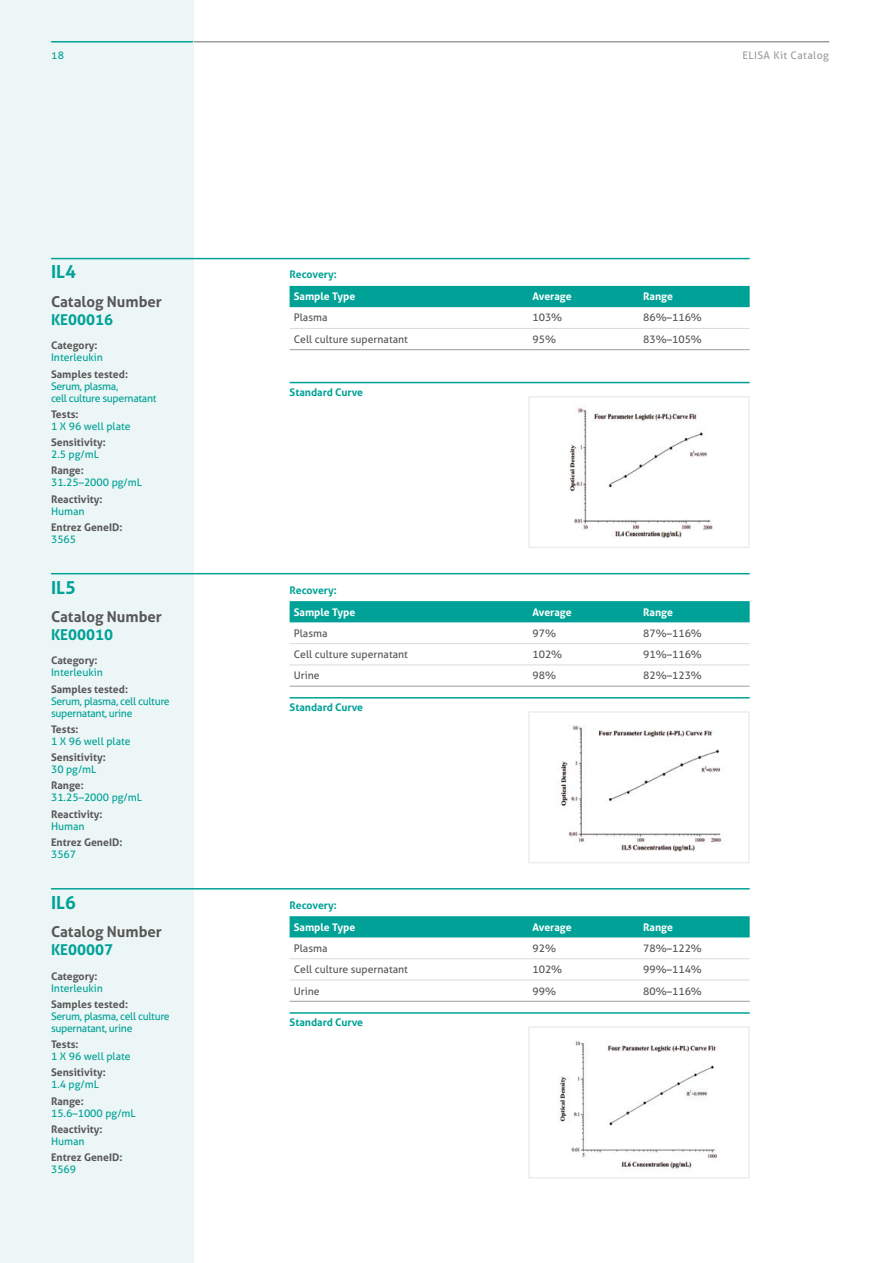
<style>
.page{position:relative;width:893px;height:1263px;background:#fff}
.page>*{position:absolute;margin:0;border:0;box-sizing:border-box;transform-origin:0 0}
.t1{font:700 18px "Aller";color:#00a297}
.t2{font:700 15px "Aller";color:#575756}
.t3{font:700 15px "Aller";color:#00a297}
.t4{font:700 10.5px "Aller";color:#575756}
.t5{font:10.5px "Aller";color:#575756}
.t6{font:10.5px "Aller";letter-spacing:-.005em;color:#00a297}
.t7{font:10.5px/12px "Aller";letter-spacing:-.03em;color:#00a297}
.t8{font:700 10.5px "Aller";color:#fff}
.t9{font:700 10.5px "Aller";color:#00a297}
.t10{font:10.5px "Aller";letter-spacing:.04em;color:#9d9d9c}
</style>
<div class="page">
<hr style="left:51px;top:41px;width:778px;height:2px;background:#9d9d9c">
<div style="left:0;top:0;width:193px;height:1263px;background:#edf6f6"></div>
<div style="left:290px;top:916px;width:460px;height:21px;background:#00a297"></div>
<hr style="left:290px;top:958px;width:238px;height:1px;background:#dadada">
<hr style="left:528px;top:958px;width:111px;height:1px;background:#dadada">
<hr style="left:639px;top:958px;width:111px;height:1px;background:#dadada">
<hr style="left:290px;top:980px;width:238px;height:1px;background:#dadada">
<hr style="left:528px;top:980px;width:111px;height:1px;background:#dadada">
<hr style="left:639px;top:980px;width:111px;height:1px;background:#dadada">
<hr style="left:290px;top:1001px;width:238px;height:1px;background:#9d9d9c">
<hr style="left:528px;top:1001px;width:111px;height:1px;background:#9d9d9c">
<hr style="left:639px;top:1001px;width:111px;height:1px;background:#9d9d9c">
<div style="left:290px;top:286px;width:460px;height:21px;background:#00a297"></div>
<hr style="left:290px;top:328px;width:238px;height:1px;background:#dadada">
<hr style="left:528px;top:328px;width:111px;height:1px;background:#dadada">
<hr style="left:639px;top:328px;width:111px;height:1px;background:#dadada">
<hr style="left:290px;top:349px;width:238px;height:1px;background:#9d9d9c">
<hr style="left:528px;top:349px;width:111px;height:1px;background:#9d9d9c">
<hr style="left:639px;top:349px;width:111px;height:1px;background:#9d9d9c">
<hr style="left:51px;top:258px;width:699px;height:1px;background:#00a297">
<hr style="left:51px;top:573px;width:699px;height:1px;background:#00a297">
<hr style="left:51px;top:888px;width:699px;height:1px;background:#00a297">
<img style="left:559px;top:725px;width:163px;height:127px">
<div style="left:528px;top:711px;width:222px;height:152px;border:2px solid #ededed"></div>
<hr style="left:290px;top:697px;width:460px;height:1px;background:#00a297">
<hr style="left:51px;top:41px;width:142px;height:2px;background:#00a297">
<div style="left:290px;top:601px;width:460px;height:21px;background:#00a297"></div>
<hr style="left:290px;top:643px;width:238px;height:1px;background:#dadada">
<hr style="left:528px;top:643px;width:111px;height:1px;background:#dadada">
<hr style="left:639px;top:643px;width:111px;height:1px;background:#dadada">
<hr style="left:290px;top:664px;width:238px;height:1px;background:#dadada">
<hr style="left:528px;top:664px;width:111px;height:1px;background:#dadada">
<hr style="left:639px;top:664px;width:111px;height:1px;background:#dadada">
<hr style="left:290px;top:686px;width:238px;height:1px;background:#9d9d9c">
<hr style="left:528px;top:686px;width:111px;height:1px;background:#9d9d9c">
<hr style="left:639px;top:686px;width:111px;height:1px;background:#9d9d9c">
<img style="left:559px;top:1041px;width:159px;height:129px">
<div style="left:528px;top:1026px;width:222px;height:152px;border:2px solid #ededed"></div>
<hr style="left:290px;top:1012px;width:460px;height:2px;background:#00a297">
<img style="left:568px;top:407px;width:145px;height:131px">
<div style="left:528px;top:396px;width:222px;height:152px;border:2px solid #ededed"></div>
<hr style="left:290px;top:382px;width:460px;height:1px;background:#00a297">
<p class="t6" style="left:51px;top:49px;width:15px">18</p>
<p class="t10" style="left:742px;top:49px;width:88px">ELISA Kit Catalog</p>
<h1 class="t1" style="left:51px;top:261px;width:26px">IL4</h1>
<p class="t9" style="left:290px;top:268px;width:49px">Recovery:</p>
<h2 class="t2" style="left:51px;top:292px;width:112px">Catalog Number</h2>
<h2 class="t3" style="left:51px;top:310px;width:64px">KE00016</h2>
<p class="t4" style="left:51px;top:339px;width:48px">Category:</p>
<p class="t6" style="left:51px;top:351px;width:53px">Interleukin</p>
<p class="t4" style="left:51px;top:367px;width:79px">Samples tested:</p>
<p class="t7" style="left:51px;top:380px;width:107px">Serum, plasma,<br>cell culture supernatant</p>
<p class="t4" style="left:51px;top:408px;width:29px">Tests:</p>
<p class="t6" style="left:51px;top:420px;width:81px">1 X 96 well plate</p>
<p class="t4" style="left:51px;top:436px;width:56px">Sensitivity:</p>
<p class="t6" style="left:51px;top:448px;width:49px">2.5 pg/mL</p>
<p class="t4" style="left:51px;top:464px;width:34px">Range:</p>
<p class="t6" style="left:51px;top:476px;width:92px">31.25–2000 pg/mL</p>
<p class="t4" style="left:51px;top:492px;width:53px">Reactivity:</p>
<p class="t6" style="left:51px;top:504px;width:35px">Human</p>
<p class="t4" style="left:51px;top:521px;width:73px">Entrez GeneID:</p>
<p class="t6" style="left:51px;top:533px;width:27px">3565</p>
<p class="t8" style="left:294px;top:290px;width:63px">Sample Type</p>
<p class="t8" style="left:532px;top:290px;width:41px">Average</p>
<p class="t8" style="left:643px;top:290px;width:31px">Range</p>
<p class="t5" style="left:294px;top:311px;width:35px">Plasma</p>
<p class="t5" style="left:532px;top:311px;width:31px">103%</p>
<p class="t5" style="left:643px;top:311px;width:60px">86%–116%</p>
<p class="t5" style="left:294px;top:333px;width:116px">Cell culture supernatant</p>
<p class="t5" style="left:532px;top:333px;width:25px">95%</p>
<p class="t5" style="left:643px;top:333px;width:60px">83%–105%</p>
<p class="t9" style="left:290px;top:386px;width:75px">Standard Curve</p>
<h1 class="t1" style="left:51px;top:576px;width:26px">IL5</h1>
<p class="t9" style="left:290px;top:583px;width:49px">Recovery:</p>
<h2 class="t2" style="left:51px;top:607px;width:112px">Catalog Number</h2>
<h2 class="t3" style="left:51px;top:625px;width:64px">KE00010</h2>
<p class="t4" style="left:51px;top:654px;width:48px">Category:</p>
<p class="t6" style="left:51px;top:666px;width:53px">Interleukin</p>
<p class="t4" style="left:51px;top:682px;width:79px">Samples tested:</p>
<p class="t7" style="left:51px;top:695px;width:120px">Serum, plasma, cell culture supernatant, urine</p>
<p class="t4" style="left:51px;top:723px;width:29px">Tests:</p>
<p class="t6" style="left:51px;top:735px;width:81px">1 X 96 well plate</p>
<p class="t4" style="left:51px;top:751px;width:56px">Sensitivity:</p>
<p class="t6" style="left:51px;top:763px;width:47px">30 pg/mL</p>
<p class="t4" style="left:51px;top:779px;width:34px">Range:</p>
<p class="t6" style="left:51px;top:791px;width:92px">31.25–2000 pg/mL</p>
<p class="t4" style="left:51px;top:807px;width:53px">Reactivity:</p>
<p class="t6" style="left:51px;top:820px;width:35px">Human</p>
<p class="t4" style="left:51px;top:836px;width:73px">Entrez GeneID:</p>
<p class="t6" style="left:51px;top:848px;width:27px">3567</p>
<p class="t8" style="left:294px;top:605px;width:63px">Sample Type</p>
<p class="t8" style="left:532px;top:605px;width:41px">Average</p>
<p class="t8" style="left:643px;top:605px;width:31px">Range</p>
<p class="t5" style="left:294px;top:627px;width:35px">Plasma</p>
<p class="t5" style="left:532px;top:627px;width:25px">97%</p>
<p class="t5" style="left:643px;top:627px;width:60px">87%–116%</p>
<p class="t5" style="left:294px;top:648px;width:116px">Cell culture supernatant</p>
<p class="t5" style="left:532px;top:648px;width:31px">102%</p>
<p class="t5" style="left:643px;top:648px;width:60px">91%–116%</p>
<p class="t5" style="left:294px;top:669px;width:27px">Urine</p>
<p class="t5" style="left:532px;top:669px;width:25px">98%</p>
<p class="t5" style="left:643px;top:669px;width:60px">82%–123%</p>
<p class="t9" style="left:290px;top:701px;width:75px">Standard Curve</p>
<h1 class="t1" style="left:51px;top:891px;width:26px">IL6</h1>
<p class="t9" style="left:290px;top:898px;width:49px">Recovery:</p>
<h2 class="t2" style="left:51px;top:922px;width:112px">Catalog Number</h2>
<h2 class="t3" style="left:51px;top:940px;width:64px">KE00007</h2>
<p class="t4" style="left:51px;top:969px;width:48px">Category:</p>
<p class="t6" style="left:51px;top:981px;width:53px">Interleukin</p>
<p class="t4" style="left:51px;top:997px;width:79px">Samples tested:</p>
<p class="t7" style="left:51px;top:1010px;width:120px">Serum, plasma, cell culture supernatant, urine</p>
<p class="t4" style="left:51px;top:1038px;width:29px">Tests:</p>
<p class="t6" style="left:51px;top:1050px;width:81px">1 X 96 well plate</p>
<p class="t4" style="left:51px;top:1066px;width:56px">Sensitivity:</p>
<p class="t6" style="left:51px;top:1078px;width:49px">1.4 pg/mL</p>
<p class="t4" style="left:51px;top:1094px;width:34px">Range:</p>
<p class="t6" style="left:51px;top:1106px;width:86px">15.6–1000 pg/mL</p>
<p class="t4" style="left:51px;top:1123px;width:53px">Reactivity:</p>
<p class="t6" style="left:51px;top:1135px;width:35px">Human</p>
<p class="t4" style="left:51px;top:1151px;width:73px">Entrez GeneID:</p>
<p class="t6" style="left:51px;top:1163px;width:27px">3569</p>
<p class="t8" style="left:294px;top:920px;width:63px">Sample Type</p>
<p class="t8" style="left:532px;top:920px;width:41px">Average</p>
<p class="t8" style="left:643px;top:920px;width:31px">Range</p>
<p class="t5" style="left:294px;top:942px;width:35px">Plasma</p>
<p class="t5" style="left:532px;top:942px;width:25px">92%</p>
<p class="t5" style="left:643px;top:942px;width:60px">78%–122%</p>
<p class="t5" style="left:294px;top:963px;width:116px">Cell culture supernatant</p>
<p class="t5" style="left:532px;top:963px;width:31px">102%</p>
<p class="t5" style="left:643px;top:963px;width:60px">99%–114%</p>
<p class="t5" style="left:294px;top:984px;width:27px">Urine</p>
<p class="t5" style="left:532px;top:984px;width:25px">99%</p>
<p class="t5" style="left:643px;top:984px;width:60px">80%–116%</p>
<p class="t9" style="left:290px;top:1016px;width:75px">Standard Curve</p>
</div>
